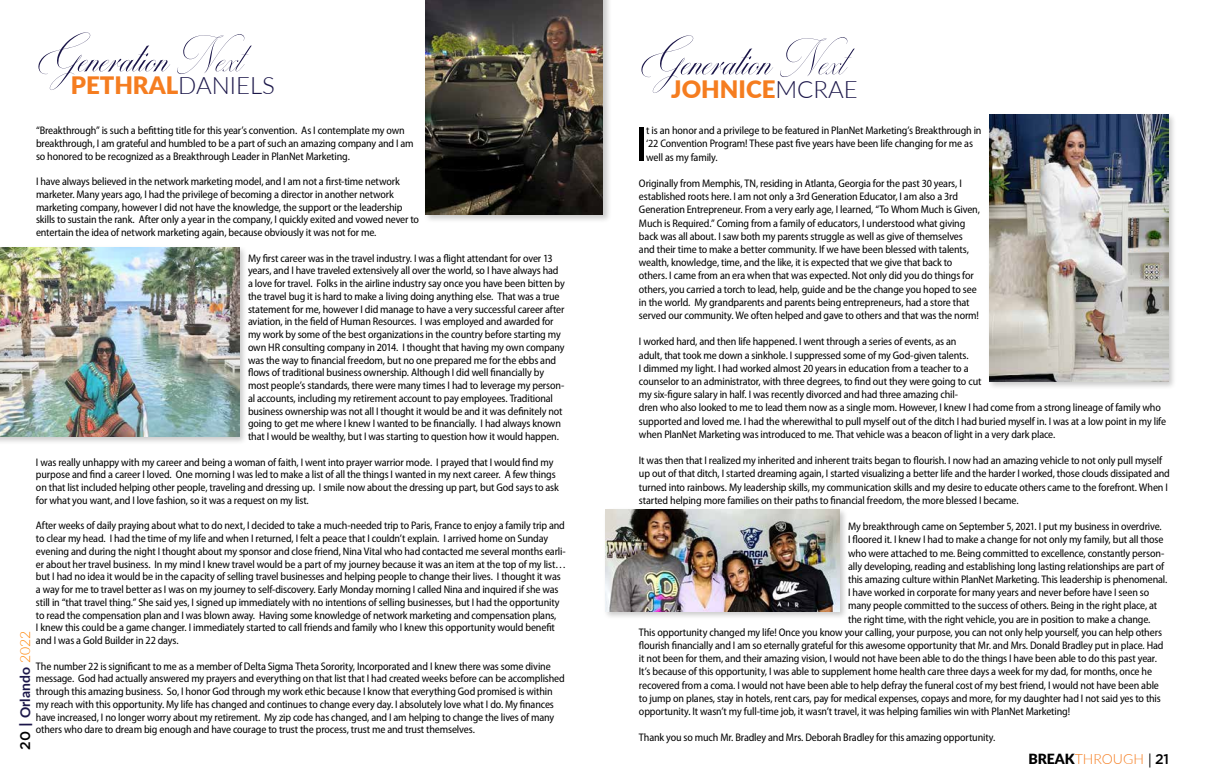
<style>
.page{position:relative;width:1206px;height:783px;background:#fff}
.page>*{position:absolute;margin:0;border:0;box-sizing:border-box;transform-origin:0 0}
.t1{font:700 60px "Milton One";color:#1b1649}
.t2{font:semi-condensed 50.2px "Myriad Pro";color:#000}
.t3{font:900 24px "Lato";color:#f57d20}
.t4{font:300 14px "Lato";color:#f57d20}
.t5{font:700 14px "Lato";letter-spacing:-.005em;color:#1b1649}
.t6{font:semi-condensed 11px/12.7px "Myriad Pro";letter-spacing:-.015em;color:#000}
.s1{font-weight:400}
.s2{font-weight:300;color:#1b1649}
.s3{font-family:"Gotham";font-weight:500;color:#000}
.s4{font-family:"Gotham"}
.s5{font-weight:300;color:#ff8300}
.s6{font-weight:900;color:#000}
.s7{font-family:"Minion Pro";font-weight:400;color:#000}
</style>
<div class="page">
<div style="left:424px;top:0;width:188px;height:224px;background:#000;opacity:.21"></div>
<img style="left:426px;top:0;width:177px;height:215px">
<div style="left:0;top:246px;width:248px;height:199px;background:#000;opacity:.21"></div>
<img style="left:0;top:248px;width:239px;height:188px">
<div style="left:987px;top:112px;width:190px;height:278px;background:#000;opacity:.21"></div>
<img style="left:989px;top:115px;width:179px;height:266px">
<div style="left:604px;top:508px;width:244px;height:112px;background:#000;opacity:.21"></div>
<img style="left:606px;top:510px;width:233px;height:101px">
<h1 class="t1" style="left:38px;top:28px;width:208px">Generation <span class="s1">Next</span></h1>
<h1 class="t1" style="left:641px;top:31px;width:208px">Generation <span class="s1">Next</span></h1>
<h3 class="t3" style="left:71px;top:67px;width:206px">PETHRAL<span class="s2">DANIELS</span></h3>
<h3 class="t3" style="left:671px;top:71px;width:188px">JOHNICE<span class="s2">MCRAE</span></h3>
<p class="t6" style="left:36px;top:124px;width:379px">“Breakthrough” is such a befitting title for this year’s convention. As I contemplate my own breakthrough, I am grateful and humbled to be a part of such an amazing company and I am so honored to be recognized as a Breakthrough Leader in PlanNet Marketing.</p>
<p class="t6" style="left:36px;top:175px;width:385px">I have always believed in the network marketing model, and I am not a first-time network marketer. Many years ago, I had the privilege of becoming a director in another network marketing company, however I did not have the knowledge, the support or the leadership skills to sustain the rank. After only a year in the company, I quickly exited and vowed never to entertain the idea of network marketing again, because obviously it was not for me.</p>
<p class="t6" style="left:248px;top:252px;width:318px">My first career was in the travel industry. I was a flight attendant for over 13 years, and I have traveled extensively all over the world, so I have always had a love for travel. Folks in the airline industry say once you have been bitten by the travel bug it is hard to make a living doing anything else. That was a true statement for me, however I did manage to have a very successful career after aviation, in the field of Human Resources. I was employed and awarded for my work by some of the best organizations in the country before starting my own HR consulting company in 2014. I thought that having my own company was the way to financial freedom, but no one prepared me for the ebbs and flows of traditional business ownership. Although I did well financially by most people’s standards, there were many times I had to leverage my person&shy;al accounts, including my retirement account to pay employees. Traditional business ownership was not all I thought it would be and it was definitely not going to get me where I knew I wanted to be financially. I had always known that I would be wealthy, but I was starting to question how it would happen.</p>
<p class="t6" style="left:36px;top:456px;width:524px">I was really unhappy with my career and being a woman of faith, I went into prayer warrior mode. I prayed that I would find my purpose and find a career I loved. One morning I was led to make a list of all the things I wanted in my next career. A few things on that list included helping other people, traveling and dressing up. I smile now about the dressing up part, but God says to ask for what you want, and I love fashion, so it was a request on my list.</p>
<p class="t6" style="left:36px;top:520px;width:532px">After weeks of daily praying about what to do next, I decided to take a much-needed trip to Paris, France to enjoy a family trip and to clear my head. I had the time of my life and when I returned, I felt a peace that I couldn’t explain. I arrived home on Sunday evening and during the night I thought about my sponsor and close friend, Nina Vital who had contacted me several months earli&shy;er about her travel business. In my mind I knew travel would be a part of my journey because it was an item at the top of my list… but I had no idea it would be in the capacity of selling travel businesses and helping people to change their lives. I thought it was a way for me to travel better as I was on my journey to self-discovery. Early Monday morning I called Nina and inquired if she was still in “that travel thing.” She said yes, I signed up immediately with no intentions of selling businesses, but I had the opportunity to read the compensation plan and I was blown away. Having some knowledge of network marketing and compensation plans,<br>I knew this could be a game changer. I immediately started to call friends and family who I knew this opportunity would benefit and I was a Gold Builder in 22 days.</p>
<p class="t6" style="left:36px;top:660px;width:530px">The number 22 is significant to me as a member of Delta Sigma Theta Sorority, Incorporated and I knew there was some divine message. God had actually answered my prayers and everything on that list that I had created weeks before can be accomplished through this amazing business. So, I honor God through my work ethic because I know that everything God promised is within my reach with this opportunity. My life has changed and continues to change every day. I absolutely love what I do. My finances have increased, I no longer worry about my retirement. My zip code has changed, and I am helping to change the lives of many others who dare to dream big enough and have courage to trust the process, trust me and trust themselves.</p>
<h2 class="t2" style="left:635px;top:117px;width:13px">I</h2>
<p class="t6" style="left:646px;top:124px;width:337px;line-height:13.2px">t is an honor and a privilege to be featured in PlanNet Marketing’s Breakthrough in ‘22 Convention Program! These past five years have been life changing for me as well as my family.</p>
<p class="t6" style="left:639px;top:177px;width:342px;line-height:13.2px">Originally from Memphis, TN, residing in Atlanta, Georgia for the past 30 years, I established roots here. I am not only a 3rd Generation Educator, I am also a 3rd Generation Entrepreneur. From a very early age, I learned, “To Whom Much is Given, Much is Required.” Coming from a family of educators, I understood what giving back was all about. I saw both my parents struggle as well as give of themselves and their time to make a better community. If we have been blessed with talents, wealth, knowledge, time, and the like, it is expected that we give that back to others. I came from an era when that was expected. Not only did you do things for others, you carried a torch to lead, help, guide and be the change you hoped to see in the world. My grandparents and parents being entrepreneurs, had a store that served our community. We often helped and gave to others and that was the norm!</p>
<p class="t6" style="left:639px;top:335px;width:529px;line-height:13.2px">I worked hard, and then life happened. I went through a series of events, as an<br>adult, that took me down a sinkhole. I suppressed some of my God-given talents.<br>I dimmed my light. I had worked almost 20 years in education from a teacher to a<br>counselor to an administrator, with three degrees, to find out they were going to cut<br>my six-figure salary in half. I was recently divorced and had three amazing chil-<br>dren who also looked to me to lead them now as a single mom. However, I knew I had come from a strong lineage of family who supported and loved me. I had the wherewithal to pull myself out of the ditch I had buried myself in. I was at a low point in my life when PlanNet Marketing was introduced to me. That vehicle was a beacon of light in a very dark place.</p>
<p class="t6" style="left:639px;top:454px;width:532px;line-height:13.2px">It was then that I realized my inherited and inherent traits began to flourish. I now had an amazing vehicle to not only pull myself up out of that ditch, I started dreaming again, I started visualizing a better life and the harder I worked, those clouds dissipated and turned into rainbows. My leadership skills, my communication skills and my desire to educate others came to the forefront. When I started helping more families on their paths to financial freedom, the more blessed I became.</p>
<p class="t6" style="left:848px;top:520px;width:315px">My breakthrough came on September 5, 2021. I put my business in overdrive.</p>
<p class="t6" style="left:848px;top:534px;width:317px">I floored it. I knew I had to make a change for not only my family, but all those</p>
<p class="t6" style="left:848px;top:547px;width:318px">who were attached to me. Being committed to excellence, constantly person-</p>
<p class="t6" style="left:848px;top:560px;width:318px">ally developing, reading and establishing long lasting relationships are part of</p>
<p class="t6" style="left:848px;top:573px;width:321px">this amazing culture within PlanNet Marketing. This leadership is phenomenal.</p>
<p class="t6" style="left:848px;top:586px;width:303px">I have worked in corporate for many years and never before have I seen so</p>
<p class="t6" style="left:848px;top:600px;width:311px">many people committed to the success of others. Being in the right place, at</p>
<p class="t6" style="left:848px;top:613px;width:304px">the right time, with the right vehicle, you are in position to make a change.</p>
<p class="t6" style="left:639px;top:626px;width:525px">This opportunity changed my life! Once you know your calling, your purpose, you can not only help yourself, you can help others</p>
<p class="t6" style="left:639px;top:639px;width:526px">flourish financially and I am so eternally grateful for this awesome opportunity that Mr. and Mrs. Donald Bradley put in place. Had</p>
<p class="t6" style="left:639px;top:652px;width:519px">it not been for them, and their amazing vision, I would not have been able to do the things I have been able to do this past year.</p>
<p class="t6" style="left:639px;top:666px;width:515px">It’s because of this opportunity, I was able to supplement home health care three days a week for my dad, for months, once he</p>
<p class="t6" style="left:639px;top:679px;width:522px">recovered from a coma. I would not have been able to help defray the funeral cost of my best friend, I would not have been able</p>
<p class="t6" style="left:639px;top:692px;width:523px">to jump on planes, stay in hotels, rent cars, pay for medical expenses, copays and more, for my daughter had I not said yes to this</p>
<p class="t6" style="left:639px;top:705px;width:433px">opportunity. It wasn’t my full-time job, it wasn’t travel, it was helping families win with PlanNet Marketing!</p>
<p class="t6" style="left:639px;top:732px;width:358px">Thank you so much Mr. Bradley and Mrs. Deborah Bradley for this amazing opportunity.</p>
<p class="t5" style="left:15px;top:750px;width:121px;rotate:-90deg"><span class="s3">20</span> <span class="s4">|</span> Orlando <span class="s5">2022</span></p>
<p class="t4" style="left:1028px;top:749px;width:142px"><span class="s6">BREAK</span>THROUGH <span class="s7">|</span> <span class="s3">21</span></p>
</div>
